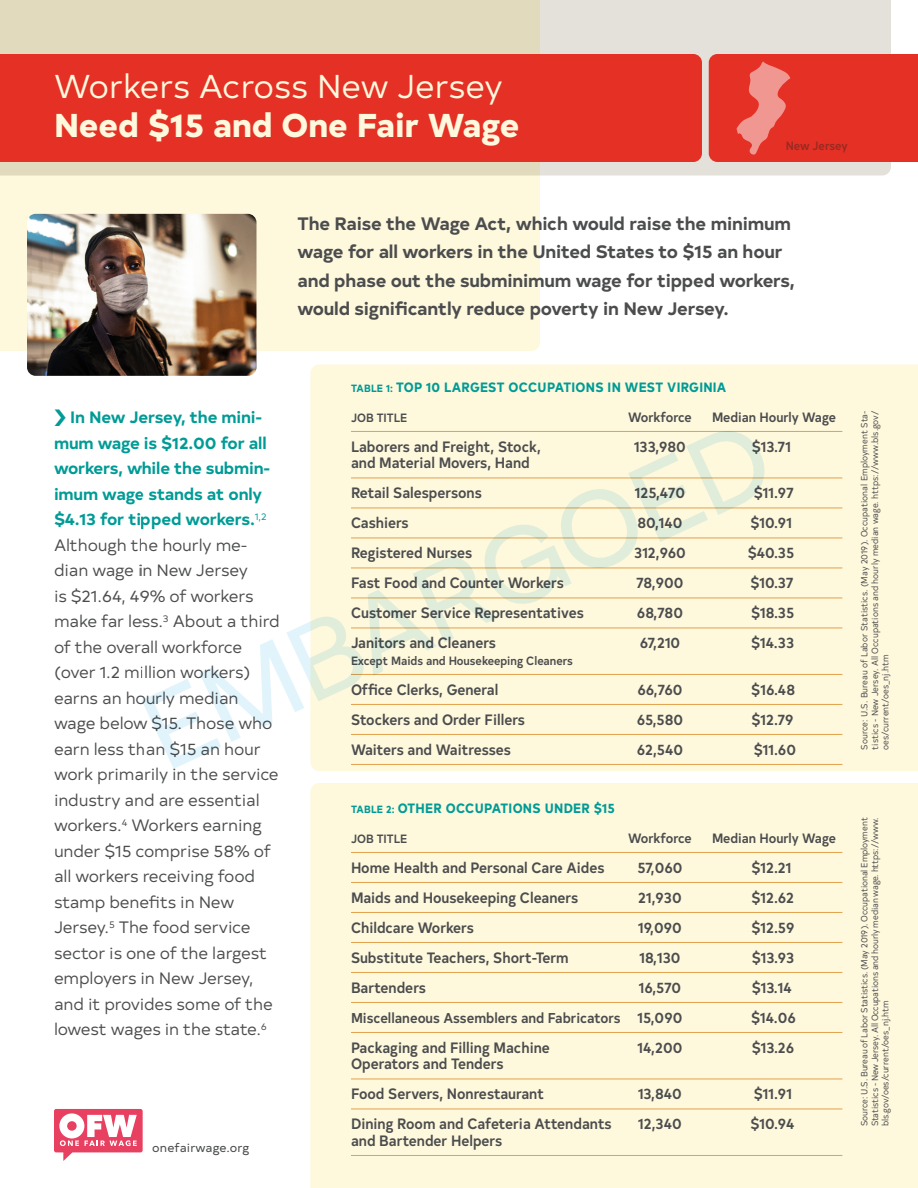
<style>
.page{position:relative;width:918px;height:1188px;background:#fff}
.page>*{position:absolute;margin:0;border:0;box-sizing:border-box;transform-origin:0 0}
.t1{font:33px "Typold";letter-spacing:-.01em;color:#fef8dd}
.t2{font:800 33px "Typold";color:#fef8dd}
.Para_1{font:700 18px/28.5px "Typold";letter-spacing:-.01em;color:#4b4c4d}
.Para_12{font:16.5px/25.5px "Typold";letter-spacing:-.01em;color:#4b4c4d}
.Para_1-2{font:500 15px "Typold Condensed";color:#4b4c4d}
.Para_1-3{font:500 14.25px "Typold Condensed";color:#4b4c4d}
.Table_Title{font:700 13.5px "Typold Condensed";letter-spacing:.02em;color:#009b96}
.Para_1-4{font:500 13.5px "Typold Condensed";color:#4b4c4d}
.Para_1-5{font:500 12px "Typold Condensed";color:#4b4c4d}
.t3{font:12px "Typold";letter-spacing:.01em;color:#4b4c4d}
.Para_1-6{font:500 12px "Typold Condensed";letter-spacing:-.01em;color:#992a22}
.Footnote{font:9px/10.5px "Typold Condensed";color:#4b4c4d;text-align:justify}
.s1{font-weight:700;color:#009b96}
.s2{font-size:10.5px}
.s3{font-size:15px}
</style>
<div class="page">
<div style="left:310px;top:364px;width:608px;height:407px;background:#fef8dd"></div>
<div style="left:310px;top:783px;width:608px;height:405px;background:#fef8dd"></div>
<div style="left:540px;top:0;width:351px;height:176px;background:#e3e1d9"></div>
<svg style="left:0;top:0;width:540px;height:351px;background:#f3ecd0"></svg>
<hr style="left:351px;top:431px;width:491px;height:1px;background:#e3a14d">
<hr style="left:351px;top:478px;width:491px;height:1px;background:#e3a14d">
<hr style="left:351px;top:508px;width:491px;height:1px;background:#e3a14d">
<hr style="left:351px;top:538px;width:491px;height:1px;background:#e3a14d">
<hr style="left:351px;top:568px;width:491px;height:1px;background:#e3a14d">
<hr style="left:351px;top:598px;width:491px;height:1px;background:#e3a14d">
<hr style="left:351px;top:628px;width:491px;height:1px;background:#e3a14d">
<hr style="left:351px;top:674px;width:491px;height:1px;background:#e3a14d">
<hr style="left:351px;top:704px;width:491px;height:1px;background:#e3a14d">
<hr style="left:351px;top:734px;width:491px;height:1px;background:#e3a14d">
<hr style="left:351px;top:764px;width:491px;height:1px;background:#e3a14d">
<hr style="left:351px;top:852px;width:491px;height:1px;background:#e3a14d">
<hr style="left:351px;top:882px;width:491px;height:1px;background:#e3a14d">
<hr style="left:351px;top:912px;width:491px;height:1px;background:#e3a14d">
<hr style="left:351px;top:942px;width:491px;height:1px;background:#e3a14d">
<hr style="left:351px;top:972px;width:491px;height:1px;background:#e3a14d">
<hr style="left:351px;top:1002px;width:491px;height:1px;background:#e3a14d">
<hr style="left:351px;top:1032px;width:491px;height:1px;background:#e3a14d">
<hr style="left:351px;top:1079px;width:491px;height:1px;background:#e3a14d">
<hr style="left:351px;top:1109px;width:491px;height:1px;background:#e3a14d">
<hr style="left:351px;top:1155px;width:491px;height:1px;background:#e3a14d">
<div style="left:0;top:54px;width:702px;height:108px;background:#e53025"></div>
<img style="left:27px;top:214px;width:229px;height:162px">
<svg style="left:54px;top:1109px;width:89px;height:52px"></svg>
<svg style="left:142px;top:426px;width:628px;height:343px;fill:#fef8dd"></svg>
<svg style="left:709px;top:54px;width:209px;height:108px;background:#e63a30"></svg>
<p class="t1" style="left:54px;top:61px;width:450px">Workers Across New Jersey</p>
<p class="t2" style="left:54px;top:98px;width:467px">Need $15 and One Fair Wage</p>
<p class="Para_1-6" style="left:786px;top:136px;width:63px">New Jersey</p>
<p class="Para_1" style="left:298px;top:207px;width:499px">The Raise the Wage Act, which would raise the minimum wage for all workers in the United States to $15 an hour and phase out the subminimum wage for tipped workers, would significantly reduce poverty in New Jersey.</p>
<p class="Para_12" style="left:54px;top:403px;width:227px;text-indent:16px"><span class="s1">In New Jersey, the mini&shy;mum wage is $12.00 for all workers, while the submin&shy;imum wage stands at only $4.13 for tipped workers.</span><sup>1,2<br></sup>Although the hourly me&shy;dian wage in New Jersey<br>is $21.64, 49% of workers make far less.<sup>3</sup> About a third of the overall workforce (over 1.2 million workers) earns an hourly median wage below $15. Those who earn less than $15 an hour work primarily in the service industry and are essential workers.<sup>4</sup> Workers earning under $15 comprise 58% of all workers receiving food stamp benefits in New<br>Jersey.<sup>5</sup> The food service sector is one of the largest employers in New Jersey, and it provides some of the lowest wages in the state.<sup>6</sup></p>
<p class="t3" style="left:152px;top:1139px;width:99px">onefairwage.org</p>
<p class="Table_Title" style="left:351px;top:376px;width:377px"><span class="s2">TABLE 1:</span> TOP 10 LARGEST OCCUPATIONS IN WEST VIRGINIA</p>
<p class="Para_1-5" style="left:351px;top:408px;width:58px">JOB TITLE</p>
<p class="Para_1-4" style="left:628px;top:406px;width:65px">Workforce</p>
<p class="Para_1-4" style="left:712px;top:406px;width:125px">Median Hourly Wage</p>
<p class="Para_1-2" style="left:351px;top:434px;width:191px">Laborers and Freight, Stock,</p>
<p class="Para_1-2" style="left:634px;top:434px;width:53px">133,980</p>
<p class="Para_1-2" style="left:752px;top:434px;width:41px">$13.71</p>
<p class="Para_1-2" style="left:351px;top:451px;width:180px">and Material Movers, Hand</p>
<p class="Para_1-2" style="left:351px;top:481px;width:132px">Retail Salespersons</p>
<p class="Para_1-2" style="left:635px;top:481px;width:52px">125,470</p>
<p class="Para_1-2" style="left:754px;top:481px;width:41px">$11.97</p>
<p class="Para_1-2" style="left:351px;top:511px;width:59px">Cashiers</p>
<p class="Para_1-2" style="left:637px;top:511px;width:47px">80,140</p>
<p class="Para_1-2" style="left:750px;top:511px;width:43px">$10.91</p>
<p class="Para_1-2" style="left:351px;top:541px;width:123px">Registered Nurses</p>
<p class="Para_1-2" style="left:634px;top:541px;width:53px">312,960</p>
<p class="Para_1-2" style="left:748px;top:541px;width:48px">$40.35</p>
<p class="Para_1-2" style="left:351px;top:571px;width:214px">Fast Food and Counter Workers</p>
<p class="Para_1-2" style="left:637px;top:571px;width:48px">78,900</p>
<p class="Para_1-2" style="left:750px;top:571px;width:44px">$10.37</p>
<p class="Para_1-2" style="left:351px;top:601px;width:234px">Customer Service Representatives</p>
<p class="Para_1-2" style="left:637px;top:601px;width:48px">68,780</p>
<p class="Para_1-2" style="left:751px;top:601px;width:45px">$18.35</p>
<p class="Para_1-2" style="left:351px;top:631px;width:147px">Janitors and Cleaners</p>
<p class="Para_1-2" style="left:640px;top:631px;width:42px">67,210</p>
<p class="Para_1-2" style="left:751px;top:631px;width:45px">$14.33</p>
<p class="Para_1-5" style="left:351px;top:651px;width:223px">Except Maids and Housekeeping Cleaners</p>
<p class="Para_1-2" style="left:351px;top:677px;width:149px">Office Clerks, General</p>
<p class="Para_1-2" style="left:637px;top:677px;width:47px">66,760</p>
<p class="Para_1-2" style="left:751px;top:677px;width:45px">$16.48</p>
<p class="Para_1-2" style="left:351px;top:707px;width:176px">Stockers and Order Fillers</p>
<p class="Para_1-2" style="left:637px;top:707px;width:48px">65,580</p>
<p class="Para_1-2" style="left:751px;top:707px;width:44px">$12.79</p>
<p class="Para_1-2" style="left:351px;top:737px;width:162px">Waiters and Waitresses</p>
<p class="Para_1-2" style="left:637px;top:737px;width:48px">62,540</p>
<p class="Para_1-2" style="left:754px;top:737px;width:44px">$11.60</p>
<p class="Table_Title" style="left:351px;top:797px;width:266px"><span class="s2">TABLE 2:</span> OTHER OCCUPATIONS UNDER $15</p>
<p class="Para_1-5" style="left:351px;top:829px;width:58px">JOB TITLE</p>
<p class="Para_1-4" style="left:628px;top:827px;width:65px">Workforce</p>
<p class="Para_1-4" style="left:712px;top:827px;width:125px">Median Hourly Wage</p>
<p class="Para_1-2" style="left:351px;top:855px;width:255px">Home Health and Personal Care Aides</p>
<p class="Para_1-2" style="left:637px;top:855px;width:47px">57,060</p>
<p class="Para_1-2" style="left:751px;top:855px;width:42px">$12.21</p>
<p class="Para_1-2" style="left:351px;top:885px;width:229px">Maids and Housekeeping Cleaners</p>
<p class="Para_1-2" style="left:638px;top:885px;width:45px">21,930</p>
<p class="Para_1-2" style="left:751px;top:885px;width:44px">$12.62</p>
<p class="Para_1-2" style="left:351px;top:915px;width:124px">Childcare Workers</p>
<p class="Para_1-2" style="left:638px;top:915px;width:45px">19,090</p>
<p class="Para_1-2" style="left:751px;top:915px;width:45px">$12.59</p>
<p class="Para_1-2" style="left:351px;top:945px;width:219px">Substitute Teachers, Short-Term</p>
<p class="Para_1-2" style="left:639px;top:945px;width:43px">18,130</p>
<p class="Para_1-2" style="left:752px;top:945px;width:44px">$13.93</p>
<p class="Para_1-2" style="left:351px;top:975px;width:76px">Bartenders</p>
<p class="Para_1-2" style="left:639px;top:975px;width:44px">16,570</p>
<p class="Para_1-2" style="left:752px;top:975px;width:42px">$13.14</p>
<p class="Para_1-3" style="left:351px;top:1006px;width:333px">Miscellaneous Assemblers and Fabricators <span class="s3">15,090</span></p>
<p class="Para_1-2" style="left:751px;top:1005px;width:46px">$14.06</p>
<p class="Para_1-2" style="left:351px;top:1035px;width:200px">Packaging and Filling Machine</p>
<p class="Para_1-2" style="left:638px;top:1035px;width:46px">14,200</p>
<p class="Para_1-2" style="left:752px;top:1035px;width:44px">$13.26</p>
<p class="Para_1-2" style="left:351px;top:1052px;width:154px">Operators and Tenders</p>
<p class="Para_1-2" style="left:351px;top:1082px;width:195px">Food Servers, Nonrestaurant</p>
<p class="Para_1-2" style="left:638px;top:1082px;width:45px">13,840</p>
<p class="Para_1-2" style="left:754px;top:1082px;width:40px">$11.91</p>
<p class="Para_1-2" style="left:351px;top:1112px;width:262px">Dining Room and Cafeteria Attendants</p>
<p class="Para_1-2" style="left:638px;top:1112px;width:45px">12,340</p>
<p class="Para_1-2" style="left:750px;top:1112px;width:46px">$10.94</p>
<p class="Para_1-2" style="left:351px;top:1128px;width:153px">and Bartender Helpers</p>
<p class="Footnote" style="left:858px;top:750px;width:341px;rotate:-90deg">Source: U.S. Bureau of Labor Statistics. (May 2019). Occupational Employment Sta&shy;tistics - New Jersey. All Occupations and hourly median wage. https://www.bls.gov/ oes/current/oes_nj.htm</p>
<p class="Footnote" style="left:858px;top:1126px;width:310px;rotate:-90deg">Source: U.S. Bureau of Labor Statistics. (May 2019). Occupational Employment Statistics - New Jersey. All Occupations and hourly median wage. https://www. bls.gov/oes/current/oes_nj.htm</p>
</div>
